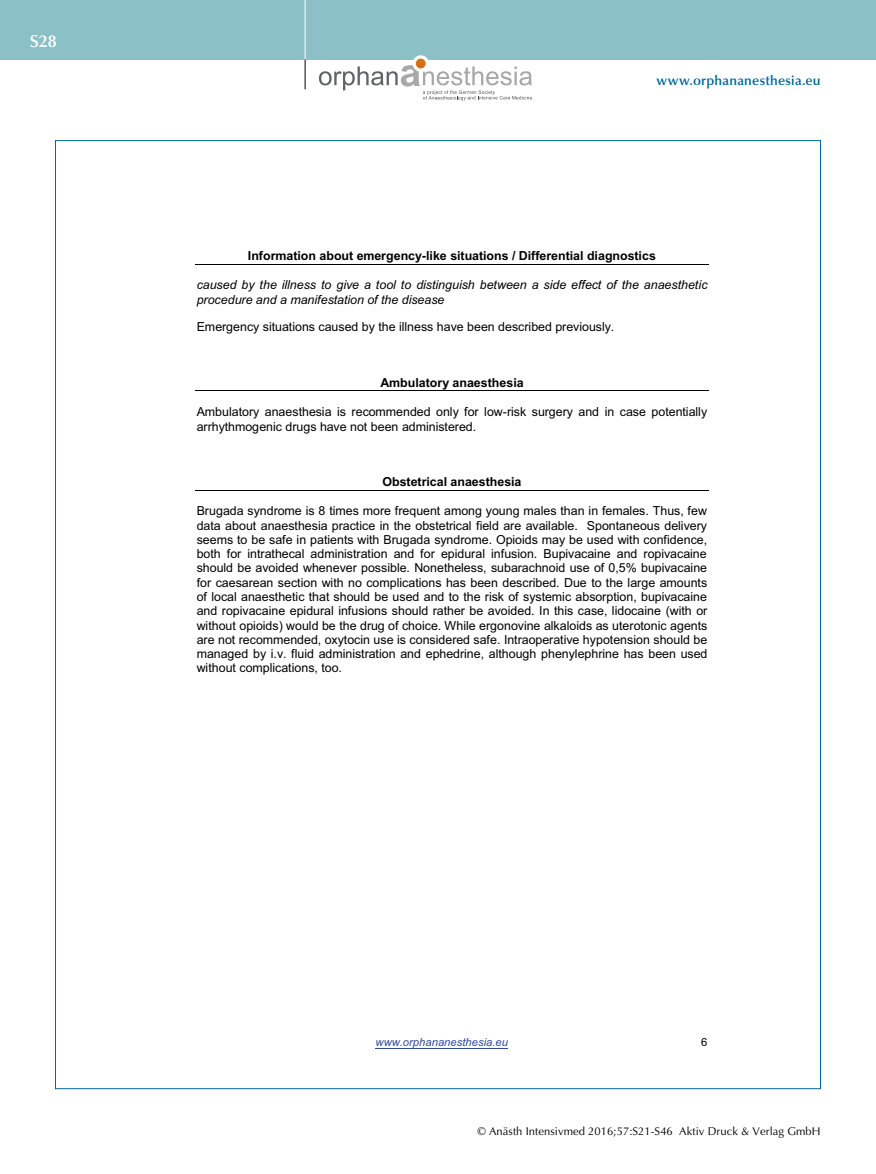
<style>
.page{position:relative;width:876px;height:1174px;background:#fff}
.page>*{position:absolute;margin:0;border:0;box-sizing:border-box;transform-origin:0 0}
.t1{font:600 17.25px "Optima";color:#fff}
.t2{font:600 13.5px "Optima";letter-spacing:.015em;color:#006796}
.t3{font:12.45px/14.2px "Arial";color:#000}
.t4{font:italic 12.45px/14.2px "Arial";color:#000}
.t5{font:700 12.45px "Arial";color:#000}
.t6{font:11.25px "Optima";letter-spacing:.005em;color:#000}
.t7{font:italic 11.25px "Arial";color:#314a97}
.t8{font:11.25px "Arial";color:#000}
</style>
<div class="page">
<div style="left:0;top:0;width:876px;height:60px;background:#8bc0c7"></div>
<hr style="left:305px;top:0;width:1px;height:60px;background:#fff">
<svg style="left:305px;top:60px;width:1px;height:29px"></svg>
<svg style="left:412px;top:55px;width:17px;height:17px"></svg>
<div style="left:416px;top:59px;width:10px;height:9px;background:#d17018;border-radius:50%"></div>
<svg style="left:319px;top:65px;width:213px;height:35px"></svg>
<hr style="left:376px;top:1047px;width:132px;height:1px;background:#314a97">
<hr style="left:195px;top:264px;width:514px;height:1px;background:#000">
<hr style="left:195px;top:391px;width:514px;height:1px;background:#000">
<hr style="left:195px;top:490px;width:514px;height:1px;background:#000">
<h1 class="t1" style="left:30px;top:31px;width:29px">S28</h1>
<p class="t2" style="left:656px;top:73px;width:166px">www.orphananesthesia.eu</p>
<p class="t5" style="left:248px;top:247px;width:410px">Information about emergency-like situations / Differential diagnostics</p>
<p class="t4" style="left:197px;top:278px;width:512px">caused by the illness to give a tool to distinguish between a side effect of the anaesthetic procedure and a manifestation of the disease</p>
<p class="t3" style="left:197px;top:320px;width:419px">Emergency situations caused by the illness have been described previously.</p>
<p class="t5" style="left:380px;top:374px;width:145px">Ambulatory anaesthesia</p>
<p class="t3" style="left:197px;top:405px;width:512px">Ambulatory anaesthesia is recommended only for low-risk surgery and in case potentially arrhythmogenic drugs have not been administered.</p>
<p class="t5" style="left:382px;top:473px;width:140px">Obstetrical anaesthesia</p>
<p class="t3" style="left:197px;top:504px;width:512px;text-align:justify">Brugada syndrome is 8 times more frequent among young males than in females. Thus, few data about anaesthesia practice in the obstetrical field are available. Spontaneous delivery seems to be safe in patients with Brugada syndrome. Opioids may be used with confidence, both for intrathecal administration and for epidural infusion. Bupivacaine and ropivacaine should be avoided whenever possible. Nonetheless, subarachnoid use of 0,5% bupivacaine for caesarean section with no complications has been described. Due to the large amounts of local anaesthetic that should be used and to the risk of systemic absorption, bupivacaine and ropivacaine epidural infusions should rather be avoided. In this case, lidocaine (with or without opioids) would be the drug of choice. While ergonovine alkaloids as uterotonic agents are not recommended, oxytocin use is considered safe. Intraoperative hypotension should be managed by i.v. fluid administration and ephedrine, although phenylephrine has been used without complications, too.</p>
<p class="t7" style="left:376px;top:1035px;width:134px">www.orphananesthesia.eu</p>
<p class="t8" style="left:701px;top:1035px;width:8px">6</p>
<p class="t6" style="left:477px;top:1125px;width:345px">© Anästh Intensivmed 2016;57:S21-S46 Aktiv Druck &amp; Verlag GmbH</p>
</div>
